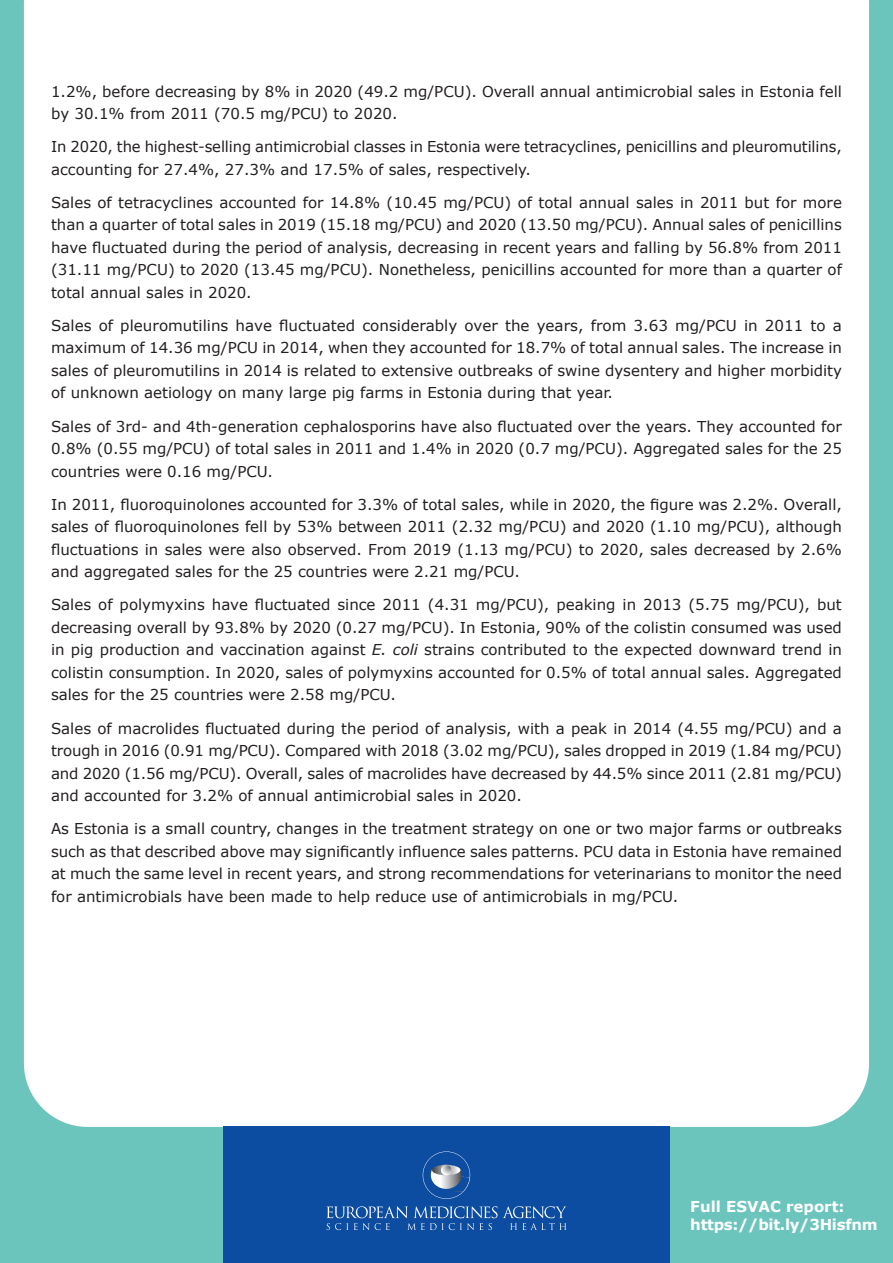
<style>
.page{position:relative;width:893px;height:1263px;background:#6bc5bd}
.page>*{position:absolute;margin:0;border:0;box-sizing:border-box;transform-origin:0 0}
.Body_text{font:15px/22.5px "Verdana";color:#231f20;text-align:justify}
.t1{font:700 15px "Verdana";letter-spacing:-.02em;color:#fff}
.t2{font:700 15px "Verdana";color:#fff}
.s1{font-style:italic}
</style>
<div class="page">
<div style="left:24px;top:0;width:845px;height:1127px;background:#fff"></div>
<div style="left:223px;top:1127px;width:447px;height:136px;background:#0d4da1"></div>
<svg style="left:326px;top:1206px;width:240px;height:24px"></svg>
<svg style="left:423px;top:1151px;width:47px;height:48px"></svg>
<p class="Body_text" style="left:51px;top:80px;width:792px">1.2%, before decreasing by 8% in 2020 (49.2 mg/PCU). Overall annual antimicrobial sales in Estonia fell by 30.1% from 2011 (70.5 mg/PCU) to 2020.</p>
<p class="Body_text" style="left:51px;top:136px;width:792px">In 2020, the highest-selling antimicrobial classes in Estonia were tetracyclines, penicillins and pleuromutilins, accounting for 27.4%, 27.3% and 17.5% of sales, respectively.</p>
<p class="Body_text" style="left:51px;top:191px;width:792px">Sales of tetracyclines accounted for 14.8% (10.45 mg/PCU) of total annual sales in 2011 but for more than a quarter of total sales in 2019 (15.18 mg/PCU) and 2020 (13.50 mg/PCU). Annual sales of penicillins have fluctuated during the period of analysis, decreasing in recent years and falling by 56.8% from 2011 (31.11 mg/PCU) to 2020 (13.45 mg/PCU). Nonetheless, penicillins accounted for more than a quarter of total annual sales in 2020.</p>
<p class="Body_text" style="left:51px;top:314px;width:792px">Sales of pleuromutilins have fluctuated considerably over the years, from 3.63 mg/PCU in 2011 to a maximum of 14.36 mg/PCU in 2014, when they accounted for 18.7% of total annual sales. The increase in sales of pleuromutilins in 2014 is related to extensive outbreaks of swine dysentery and higher morbidity of unknown aetiology on many large pig farms in Estonia during that year.</p>
<p class="Body_text" style="left:51px;top:415px;width:792px">Sales of 3rd- and 4th-generation cephalosporins have also fluctuated over the years. They accounted for 0.8% (0.55 mg/PCU) of total sales in 2011 and 1.4% in 2020 (0.7 mg/PCU). Aggregated sales for the 25 countries were 0.16 mg/PCU.</p>
<p class="Body_text" style="left:51px;top:493px;width:792px">In 2011, fluoroquinolones accounted for 3.3% of total sales, while in 2020, the figure was 2.2%. Overall, sales of fluoroquinolones fell by 53% between 2011 (2.32 mg/PCU) and 2020 (1.10 mg/PCU), although fluctuations in sales were also observed. From 2019 (1.13 mg/PCU) to 2020, sales decreased by 2.6% and aggregated sales for the 25 countries were 2.21 mg/PCU.</p>
<p class="Body_text" style="left:51px;top:594px;width:792px">Sales of polymyxins have fluctuated since 2011 (4.31 mg/PCU), peaking in 2013 (5.75 mg/PCU), but decreasing overall by 93.8% by 2020 (0.27 mg/PCU). In Estonia, 90% of the colistin consumed was used in pig production and vaccination against <span class="s1">E. coli</span> strains contributed to the expected downward trend in colistin consumption. In 2020, sales of polymyxins accounted for 0.5% of total annual sales. Aggregated sales for the 25 countries were 2.58 mg/PCU.</p>
<p class="Body_text" style="left:51px;top:717px;width:793px">Sales of macrolides fluctuated during the period of analysis, with a peak in 2014 (4.55 mg/PCU) and a trough in 2016 (0.91 mg/PCU). Compared with 2018 (3.02 mg/PCU), sales dropped in 2019 (1.84 mg/PCU) and 2020 (1.56 mg/PCU). Overall, sales of macrolides have decreased by 44.5% since 2011 (2.81 mg/PCU) and accounted for 3.2% of annual antimicrobial sales in 2020.</p>
<p class="Body_text" style="left:51px;top:818px;width:793px">As Estonia is a small country, changes in the treatment strategy on one or two major farms or outbreaks such as that described above may significantly influence sales patterns. PCU data in Estonia have remained at much the same level in recent years, and strong recommendations for veterinarians to monitor the need for antimicrobials have been made to help reduce use of antimicrobials in mg/PCU.</p>
<p class="t2" style="left:690px;top:1197px;width:156px">Full ESVAC report:</p>
<p class="t1" style="left:690px;top:1215px;width:189px">https://bit.ly/3Hisfnm</p>
</div>
